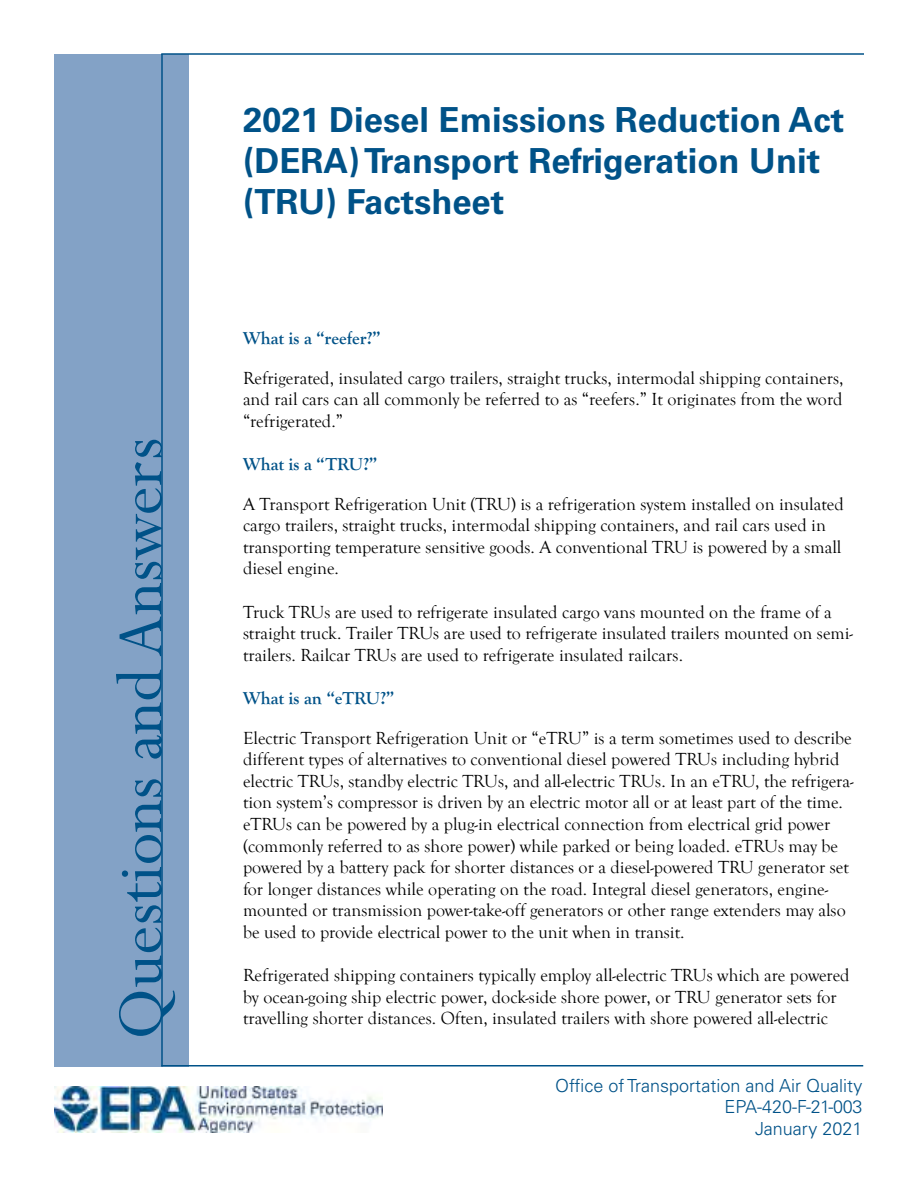
<style>
.page{position:relative;width:918px;height:1188px;background:#fff}
.page>*{position:absolute;margin:0;border:0;box-sizing:border-box;transform-origin:0 0}
.t1{font:72px "Perpetua";color:#005288}
.t2{font:700 34.5px/41.4px "Univers LT Std";color:#005288}
.t3{font:18px/21.6px "Goudy Old Style T";color:#000}
.t4{font:300 18px/21.6px "Univers LT Std";color:#005288;text-align:right}
.t5{font:700 18px "Goudy Old Style T";color:#005288}
.s1{font-weight:700;color:#005288}
</style>
<div class="page">
<div style="left:54px;top:54px;width:134px;height:1012px;background:#83a2c6"></div>
<hr style="left:161px;top:54px;width:2px;height:1012px;background:#005288">
<hr style="left:161px;top:1065px;width:702px;height:1px;background:#005288">
<hr style="left:161px;top:53px;width:703px;height:2px;background:#005288">
<img style="left:54px;top:1087px;width:328px;height:45px">
<h1 class="t1" style="left:95px;top:1040px;width:604px;rotate:-90deg">Questions and Answers</h1>
<p class="t2" style="left:243px;top:99px;width:603px">2021 Diesel Emissions Reduction Act (DERA) Transport Refrigeration Unit (TRU) Factsheet</p>
<p class="t3" style="left:243px;top:319px;width:602px;line-height:39.6px"><span class="s1">What is a “reefer?”<br></span>Refrigerated, insulated cargo trailers, straight trucks, intermodal shipping containers,</p>
<p class="t3" style="left:243px;top:389px;width:601px">and rail cars can all commonly be referred to as “reefers.” It originates from the word “refrigerated.”</p>
<p class="t5" style="left:243px;top:454px;width:136px">What is a “TRU?”</p>
<p class="t3" style="left:243px;top:493px;width:602px">A Transport Refrigeration Unit (TRU) is a refrigeration system installed on insulated cargo trailers, straight trucks, intermodal shipping containers, and rail cars used in transporting temperature sensitive goods. A conventional TRU is powered by a small diesel engine.</p>
<p class="t3" style="left:243px;top:601px;width:611px">Truck TRUs are used to refrigerate insulated cargo vans mounted on the frame of a straight truck. Trailer TRUs are used to refrigerate insulated trailers mounted on semi&shy;trailers. Railcar TRUs are used to refrigerate insulated railcars.</p>
<p class="t3" style="left:243px;top:679px;width:610px;line-height:39.6px"><span class="s1">What is an “eTRU?”<br></span>Electric Transport Refrigeration Unit or “eTRU” is a term sometimes used to describe</p>
<p class="t3" style="left:243px;top:749px;width:612px">different types of alternatives to conventional diesel powered TRUs including hybrid electric TRUs, standby electric TRUs, and all-electric TRUs. In an eTRU, the refrigera&shy;tion system’s compressor is driven by an electric motor all or at least part of the time. eTRUs can be powered by a plug-in electrical connection from electrical grid power (commonly referred to as shore power) while parked or being loaded. eTRUs may be powered by a battery pack for shorter distances or a diesel-powered TRU generator set for longer distances while operating on the road. Integral diesel generators, engine&shy;mounted or transmission power-take-off generators or other range extenders may also be used to provide electrical power to the unit when in transit.</p>
<p class="t3" style="left:243px;top:965px;width:608px">Refrigerated shipping containers typically employ all-electric TRUs which are powered by ocean-going ship electric power, dock-side shore power, or TRU generator sets for travelling shorter distances. Often, insulated trailers with shore powered all-electric</p>
<p class="t4" style="left:555px;top:1074px;width:309px">Offce of Transportation and Air Quality<br>EPA-420-F-21-003<br>January 2021</p>
</div>
